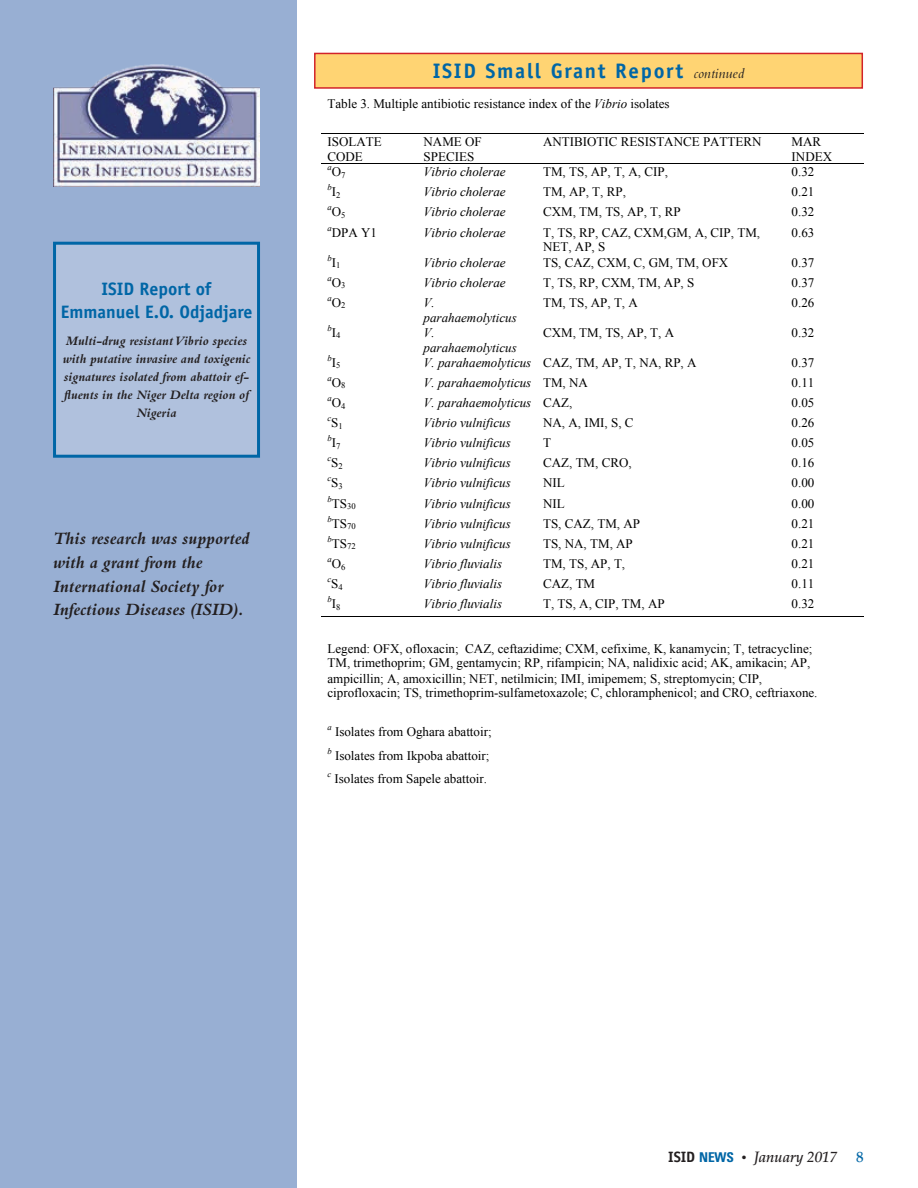
<style>
.page{position:relative;width:918px;height:1188px;background:#fff}
.page>*{position:absolute;margin:0;border:0;box-sizing:border-box;transform-origin:0 0}
.t1{font:700 21px "Officina Sans";letter-spacing:.08em;color:#0066a6}
.t2{font:italic 700 18px/24px "Bembo";color:#231f20}
.t3{font:700 18px/22.5px "Officina Sans";color:#0066a6;text-align:center}
.t4{font:italic 500 15px "Palatino";color:#231f20}
.t5{font:italic 700 13.5px/18px "Bembo";color:#231f20;text-align:center}
.t6{font:13.05px/14.9px "Times New Roman";color:#000}
.t7{font:italic 13.05px/15.1px "Times New Roman";color:#000}
.t8{font:italic 8.55px "Times New Roman";color:#000}
.s1{font-family:"Bembo";font-weight:400;font-style:italic;font-size:15px;color:#231f20}
.s2{font-style:italic}
.s3{font-style:normal}
.s4{font-family:"Officina Sans";font-weight:700;font-style:normal}
.s5{font-family:"Univers";font-weight:700;font-style:normal;font-stretch:condensed;font-size:13.5px;color:#0066a6}
.s6{font-style:normal;font-size:10.5px}
.s7{font-style:normal;color:#0066a6}
</style>
<div class="page">
<div style="left:0;top:0;width:297px;height:1188px;background:#98afd3"></div>
<div style="left:315px;top:53px;width:547px;height:35px;background:#ffd473"></div>
<div style="left:314px;top:53px;width:549px;height:36px;border:2px solid #d2232a"></div>
<img style="left:53px;top:64px;width:207px;height:123px">
<div style="left:55px;top:243px;width:204px;height:213px;background:#b0c1dd"></div>
<div style="left:53px;top:242px;width:207px;height:216px;border:3px solid #0066a6"></div>
<hr style="left:321px;top:133px;width:97px;height:1px;background:#000">
<hr style="left:418px;top:133px;width:119px;height:1px;background:#000">
<hr style="left:538px;top:133px;width:248px;height:1px;background:#000">
<hr style="left:786px;top:133px;width:78px;height:1px;background:#000">
<hr style="left:321px;top:164px;width:97px;height:1px;background:#000">
<hr style="left:418px;top:164px;width:119px;height:1px;background:#000">
<hr style="left:538px;top:164px;width:248px;height:1px;background:#000">
<hr style="left:786px;top:164px;width:78px;height:1px;background:#000">
<hr style="left:321px;top:616px;width:97px;height:1px;background:#000">
<hr style="left:417px;top:616px;width:120px;height:1px;background:#000">
<hr style="left:537px;top:616px;width:249px;height:1px;background:#000">
<hr style="left:786px;top:616px;width:78px;height:1px;background:#000">
<h2 class="t3" style="left:61px;top:278px;width:193px">ISID Report of<br>Emmanuel E.O. Odjadjare</h2>
<p class="t5" style="left:63px;top:331px;width:189px">Multi-drug resistant Vibrio species with putative invasive and toxigenic signatures isolated from abattoir ef&shy;fluents in the Niger Delta region of<br>Nigeria</p>
<h2 class="t2" style="left:53px;top:526px;width:198px">This research was supported with a grant from the<br>International Society for<br>Infectious Diseases (ISID).</h2>
<h1 class="t1" style="left:433px;top:58px;width:313px">ISID Small Grant Report <span class="s1">continued</span></h1>
<p class="t6" style="left:327px;top:96px;width:344px">Table 3. Multiple antibiotic resistance index of the <span class="s2">Vibrio</span> isolates</p>
<p class="t6" style="left:327px;top:134px;width:56px">ISOLATE<br>CODE</p>
<p class="t6" style="left:424px;top:134px;width:60px">NAME OF<br>SPECIES</p>
<p class="t6" style="left:543px;top:134px;width:220px">ANTIBIOTIC RESISTANCE PATTERN</p>
<p class="t6" style="left:792px;top:134px;width:42px">MAR<br>INDEX</p>
<p class="t8" style="left:327px;top:161px;width:6px">a</p>
<p class="t6" style="left:332px;top:164px;width:15px">O<sub>7</sub></p>
<p class="t7" style="left:424px;top:164px;width:84px">Vibrio cholerae</p>
<p class="t6" style="left:543px;top:164px;width:126px">TM, TS, AP, T, A, CIP,</p>
<p class="t6" style="left:792px;top:164px;width:24px">0.32</p>
<p class="t8" style="left:327px;top:182px;width:6px">b</p>
<p class="t6" style="left:332px;top:184px;width:10px">I<sub>2</sub></p>
<p class="t7" style="left:424px;top:184px;width:84px">Vibrio cholerae</p>
<p class="t6" style="left:543px;top:184px;width:84px">TM, AP, T, RP,</p>
<p class="t6" style="left:792px;top:184px;width:24px">0.21</p>
<p class="t8" style="left:327px;top:202px;width:6px">a</p>
<p class="t6" style="left:332px;top:204px;width:15px">O<sub>5</sub></p>
<p class="t7" style="left:424px;top:204px;width:84px">Vibrio cholerae</p>
<p class="t6" style="left:543px;top:204px;width:139px">CXM, TM, TS, AP, T, RP</p>
<p class="t6" style="left:792px;top:204px;width:24px">0.32</p>
<p class="t8" style="left:327px;top:222px;width:6px">a</p>
<p class="t6" style="left:332px;top:225px;width:47px">DPA Y1</p>
<p class="t7" style="left:424px;top:224px;width:84px">Vibrio cholerae</p>
<p class="t6" style="left:543px;top:225px;width:219px">T, TS, RP, CAZ, CXM,GM, A, CIP, TM,<br>NET, AP, S</p>
<p class="t6" style="left:792px;top:225px;width:24px">0.63</p>
<p class="t8" style="left:327px;top:252px;width:6px">b</p>
<p class="t6" style="left:332px;top:255px;width:10px">I<sub>1</sub></p>
<p class="t7" style="left:424px;top:254px;width:84px">Vibrio cholerae</p>
<p class="t6" style="left:543px;top:255px;width:187px">TS, CAZ, CXM, C, GM, TM, OFX</p>
<p class="t6" style="left:792px;top:255px;width:24px">0.37</p>
<p class="t8" style="left:327px;top:272px;width:6px">a</p>
<p class="t6" style="left:332px;top:275px;width:15px">O<sub>3</sub></p>
<p class="t7" style="left:424px;top:274px;width:84px">Vibrio cholerae</p>
<p class="t6" style="left:543px;top:275px;width:153px">T, TS, RP, CXM, TM, AP, S</p>
<p class="t6" style="left:792px;top:275px;width:24px">0.37</p>
<p class="t8" style="left:327px;top:292px;width:6px">a</p>
<p class="t6" style="left:332px;top:295px;width:15px">O<sub>2</sub></p>
<p class="t7" style="left:424px;top:294px;width:95px">V. parahaemolyticus</p>
<p class="t6" style="left:543px;top:295px;width:96px">TM, TS, AP, T, A</p>
<p class="t6" style="left:792px;top:295px;width:24px">0.26</p>
<p class="t8" style="left:327px;top:322px;width:6px">b</p>
<p class="t6" style="left:332px;top:325px;width:10px">I<sub>4</sub></p>
<p class="t7" style="left:424px;top:324px;width:95px">V. parahaemolyticus</p>
<p class="t6" style="left:543px;top:325px;width:132px">CXM, TM, TS, AP, T, A</p>
<p class="t6" style="left:792px;top:325px;width:24px">0.32</p>
<p class="t8" style="left:327px;top:352px;width:6px">b</p>
<p class="t6" style="left:332px;top:355px;width:10px">I<sub>5</sub></p>
<p class="t6" style="left:424px;top:355px;width:274px"><span class="s2">V. parahaemolyticus</span> CAZ, TM, AP, T, NA, RP, A</p>
<p class="t6" style="left:792px;top:355px;width:24px">0.37</p>
<p class="t8" style="left:327px;top:372px;width:6px">a</p>
<p class="t6" style="left:332px;top:375px;width:15px">O<sub>8</sub></p>
<p class="t7" style="left:424px;top:374px;width:166px">V. parahaemolyticus <span class="s3">TM, NA</span></p>
<p class="t6" style="left:792px;top:375px;width:24px">0.11</p>
<p class="t8" style="left:327px;top:392px;width:6px">a</p>
<p class="t6" style="left:332px;top:395px;width:15px">O<sub>4</sub></p>
<p class="t7" style="left:424px;top:395px;width:150px">V. parahaemolyticus <span class="s3">CAZ,</span></p>
<p class="t6" style="left:792px;top:395px;width:24px">0.05</p>
<p class="t8" style="left:327px;top:412px;width:5px">c</p>
<p class="t6" style="left:331px;top:415px;width:13px">S<sub>1</sub></p>
<p class="t7" style="left:424px;top:415px;width:89px">Vibrio vulnificus</p>
<p class="t6" style="left:543px;top:415px;width:92px">NA, A, IMI, S, C</p>
<p class="t6" style="left:792px;top:415px;width:24px">0.26</p>
<p class="t8" style="left:327px;top:432px;width:6px">b</p>
<p class="t6" style="left:332px;top:435px;width:10px">I<sub>7</sub></p>
<p class="t7" style="left:424px;top:435px;width:89px">Vibrio vulnificus</p>
<p class="t6" style="left:543px;top:435px;width:9px">T</p>
<p class="t6" style="left:792px;top:435px;width:24px">0.05</p>
<p class="t8" style="left:327px;top:453px;width:5px">c</p>
<p class="t6" style="left:331px;top:455px;width:13px">S<sub>2</sub></p>
<p class="t7" style="left:424px;top:455px;width:89px">Vibrio vulnificus</p>
<p class="t6" style="left:543px;top:455px;width:90px">CAZ, TM, CRO,</p>
<p class="t6" style="left:792px;top:455px;width:24px">0.16</p>
<p class="t8" style="left:327px;top:473px;width:5px">c</p>
<p class="t6" style="left:331px;top:475px;width:13px">S<sub>3</sub></p>
<p class="t7" style="left:424px;top:475px;width:89px">Vibrio vulnificus</p>
<p class="t6" style="left:543px;top:475px;width:23px">NIL</p>
<p class="t6" style="left:792px;top:475px;width:24px">0.00</p>
<p class="t8" style="left:327px;top:493px;width:6px">b</p>
<p class="t6" style="left:332px;top:496px;width:25px">TS<sub>30</sub></p>
<p class="t7" style="left:424px;top:495px;width:89px">Vibrio vulnificus</p>
<p class="t6" style="left:543px;top:496px;width:23px">NIL</p>
<p class="t6" style="left:792px;top:496px;width:24px">0.00</p>
<p class="t8" style="left:327px;top:513px;width:6px">b</p>
<p class="t6" style="left:332px;top:516px;width:25px">TS<sub>70</sub></p>
<p class="t7" style="left:424px;top:515px;width:89px">Vibrio vulnificus</p>
<p class="t6" style="left:543px;top:516px;width:98px">TS, CAZ, TM, AP</p>
<p class="t6" style="left:792px;top:516px;width:24px">0.21</p>
<p class="t8" style="left:327px;top:533px;width:6px">b</p>
<p class="t6" style="left:332px;top:536px;width:25px">TS<sub>72</sub></p>
<p class="t7" style="left:424px;top:536px;width:89px">Vibrio vulnificus</p>
<p class="t6" style="left:543px;top:536px;width:91px">TS, NA, TM, AP</p>
<p class="t6" style="left:792px;top:536px;width:24px">0.21</p>
<p class="t8" style="left:327px;top:553px;width:6px">a</p>
<p class="t6" style="left:332px;top:556px;width:15px">O<sub>6</sub></p>
<p class="t7" style="left:424px;top:556px;width:80px">Vibrio fluvialis</p>
<p class="t6" style="left:543px;top:556px;width:84px">TM, TS, AP, T,</p>
<p class="t6" style="left:792px;top:556px;width:24px">0.21</p>
<p class="t8" style="left:327px;top:573px;width:5px">c</p>
<p class="t6" style="left:331px;top:576px;width:13px">S<sub>4</sub></p>
<p class="t7" style="left:424px;top:576px;width:80px">Vibrio fluvialis</p>
<p class="t6" style="left:543px;top:576px;width:54px">CAZ, TM</p>
<p class="t6" style="left:792px;top:576px;width:24px">0.11</p>
<p class="t8" style="left:327px;top:594px;width:6px">b</p>
<p class="t6" style="left:332px;top:596px;width:10px">I<sub>8</sub></p>
<p class="t7" style="left:424px;top:596px;width:80px">Vibrio fluvialis</p>
<p class="t6" style="left:543px;top:596px;width:123px">T, TS, A, CIP, TM, AP</p>
<p class="t6" style="left:792px;top:596px;width:24px">0.32</p>
<p class="t6" style="left:327px;top:641px;width:492px">Legend: OFX, ofloxacin; CAZ, ceftazidime; CXM, cefixime, K, kanamycin; T, tetracycline; TM, trimethoprim; GM, gentamycin; RP, rifampicin; NA, nalidixic acid; AK, amikacin; AP, ampicillin; A, amoxicillin; NET, netilmicin; IMI, imipemem; S, streptomycin; CIP, ciprofloxacin; TS, trimethoprim-sulfametoxazole; C, chloramphenicol; and CRO, ceftriaxone.</p>
<p class="t8" style="left:327px;top:721px;width:6px">a</p>
<p class="t6" style="left:335px;top:724px;width:158px">Isolates from Oghara abattoir;</p>
<p class="t8" style="left:327px;top:745px;width:6px">b</p>
<p class="t6" style="left:335px;top:748px;width:156px">Isolates from Ikpoba abattoir;</p>
<p class="t8" style="left:327px;top:769px;width:5px">c</p>
<p class="t6" style="left:335px;top:771px;width:154px">Isolates from Sapele abattoir.</p>
<p class="t4" style="left:668px;top:1148px;width:197px"><span class="s4">ISID</span> <span class="s5">NEWS</span> <span class="s6">•</span> January 2017 <span class="s7">8</span></p>
</div>
